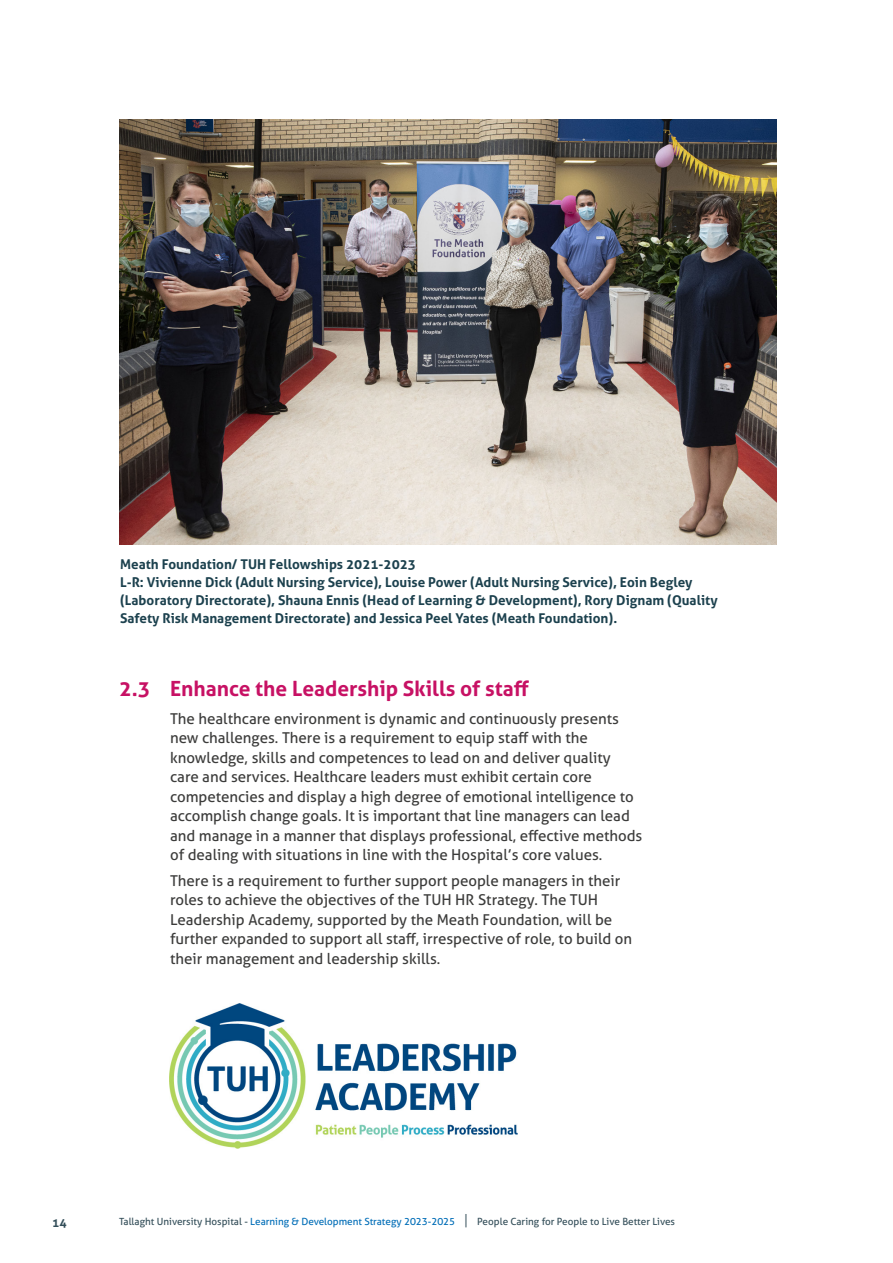
<style>
.page{position:relative;width:893px;height:1263px;background:#fff}
.page>*{position:absolute;margin:0;border:0;box-sizing:border-box;transform-origin:0 0}
.t1{font:700 21px "Aller";color:#c71164}
.t2{font:15px/19.5px "Aller";color:#3c3c3b}
.t3{font:700 13.5px/18px "Aller";color:#1c414e}
.t4{font:700 12px "Aller";color:#334e59}
.t5{font:9.9px "Aller";color:#334e59}
.s1{color:#006db7}
.s2{font-size:14.1px}
</style>
<div class="page">
<img style="left:169px;top:1003px;width:348px;height:146px">
<img style="left:119px;top:119px;width:657px;height:425px">
<p class="t3" style="left:120px;top:555px;width:599px">Meath Foundation/ TUH Fellowships 2021-2023<br>L-R: Vivienne Dick (Adult Nursing Service), Louise Power (Adult Nursing Service), Eoin Begley (Laboratory Directorate), Shauna Ennis (Head of Learning &amp; Development), Rory Dignam (Quality Safety Risk Management Directorate) and Jessica Peel Yates (Meath Foundation).</p>
<h1 class="t1" style="left:119px;top:675px;width:412px">2.3 Enhance the Leadership Skills of staff</h1>
<p class="t2" style="left:170px;top:708px;width:474px">The healthcare environment is dynamic and continuously presents new challenges. There is a requirement to equip staff with the knowledge, skills and competences to lead on and deliver quality care and services. Healthcare leaders must exhibit certain core competencies and display a high degree of emotional intelligence to accomplish change goals. It is important that line managers can lead and manage in a manner that displays professional, effective methods of dealing with situations in line with the Hospital’s core values.</p>
<p class="t2" style="left:170px;top:871px;width:464px">There is a requirement to further support people managers in their roles to achieve the objectives of the TUH HR Strategy. The TUH Leadership Academy, supported by the Meath Foundation, will be further expanded to support all staff, irrespective of role, to build on their management and leadership skills.</p>
<p class="t4" style="left:52px;top:1215px;width:16px">14</p>
<p class="t5" style="left:119px;top:1216px;width:557px">Tallaght University Hospital - <span class="s1">Learning &amp; Development Strategy 2023-2025</span> <span class="s2">|</span> People Caring for People to Live Better Lives</p>
</div>
